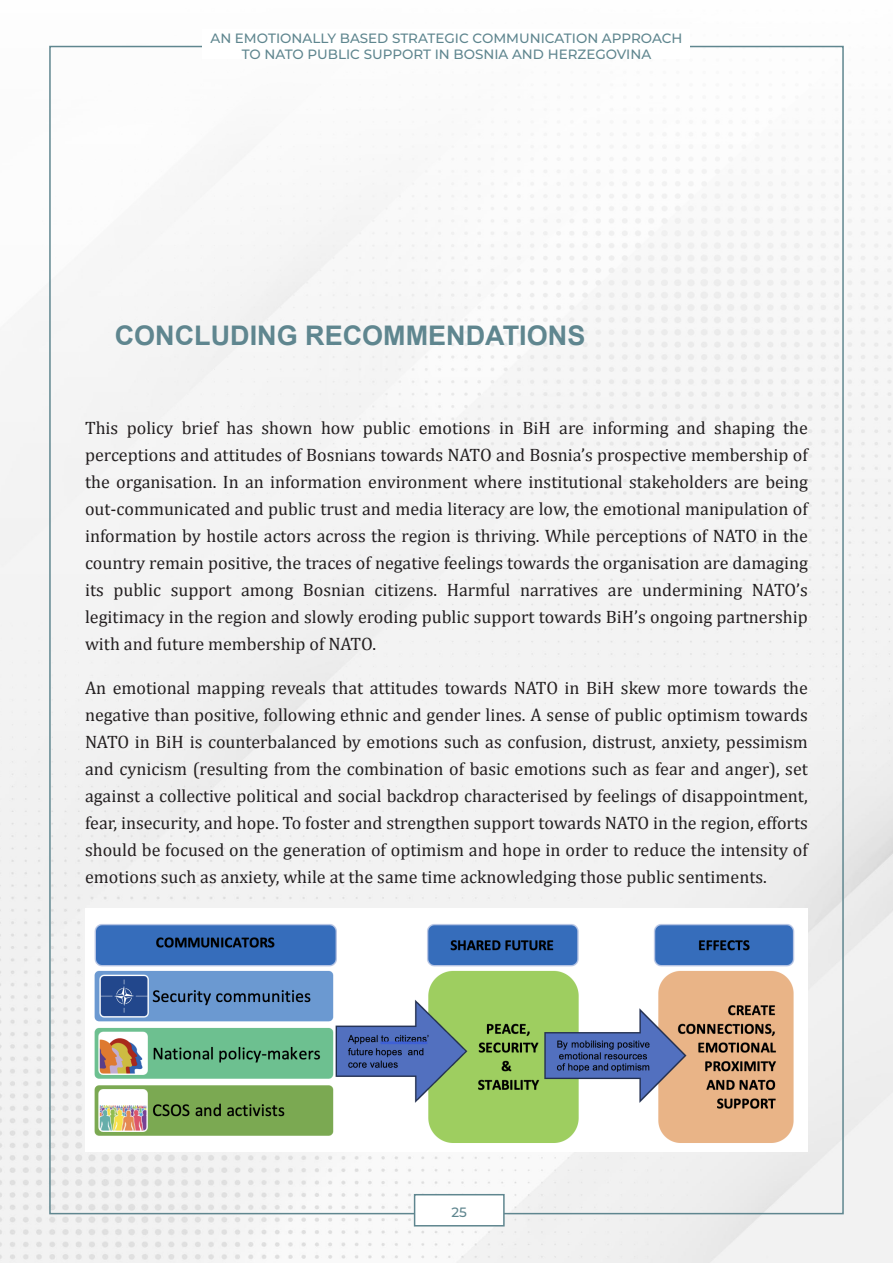
<style>
.page{position:relative;width:893px;height:1263px;background:#fff}
.page>*{position:absolute;margin:0;border:0;box-sizing:border-box;transform-origin:0 0}
.t1{font:700 27px "Arial";color:#5f868f}
.t2{font:18px/27px "Cambria";color:#231f20;text-align:justify}
.t3{font:500 13.5px/16.2px "Montserrat";color:#5f868f;text-align:center}
</style>
<div class="page">
<img style="left:0;top:45px;width:893px;height:1218px">
<div style="left:415px;top:1195px;width:89px;height:31px;background:#fff"></div>
<div style="left:414px;top:1194px;width:91px;height:32px;border:2px solid #5f868f"></div>
<div style="left:203px;top:29px;width:487px;height:30px;background:#fff"></div>
<img style="left:85px;top:909px;width:723px;height:242px">
<p class="t3" style="left:210px;top:29px;width:474px">AN EMOTIONALLY BASED STRATEGIC COMMUNICATION APPROACH<br>TO NATO PUBLIC SUPPORT IN BOSNIA AND HERZEGOVINA</p>
<h1 class="t1" style="left:115px;top:318px;width:472px">CONCLUDING RECOMMENDATIONS</h1>
<p class="t2" style="left:85px;top:414px;width:724px">This policy brief has shown how public emotions in BiH are informing and shaping the perceptions and attitudes of Bosnians towards NATO and Bosnia’s prospective membership of the organisation. In an information environment where institutional stakeholders are being out-communicated and public trust and media literacy are low, the emotional manipulation of information by hostile actors across the region is thriving. While perceptions of NATO in the country remain positive, the traces of negative feelings towards the organisation are damaging its public support among Bosnian citizens. Harmful narratives are undermining NATO’s legitimacy in the region and slowly eroding public support towards BiH’s ongoing partnership with and future membership of NATO.</p>
<p class="t2" style="left:85px;top:674px;width:724px">An emotional mapping reveals that attitudes towards NATO in BiH skew more towards the negative than positive, following ethnic and gender lines. A sense of public optimism towards NATO in BiH is counterbalanced by emotions such as confusion, distrust, anxiety, pessimism and cynicism (resulting from the combination of basic emotions such as fear and anger), set against a collective political and social backdrop characterised by feelings of disappointment, fear, insecurity, and hope. To foster and strengthen support towards NATO in the region, efforts should be focused on the generation of optimism and hope in order to reduce the intensity of emotions such as anxiety, while at the same time acknowledging those public sentiments.</p>
<p class="t3" style="left:451px;top:1203px;width:17px">25</p>
</div>
